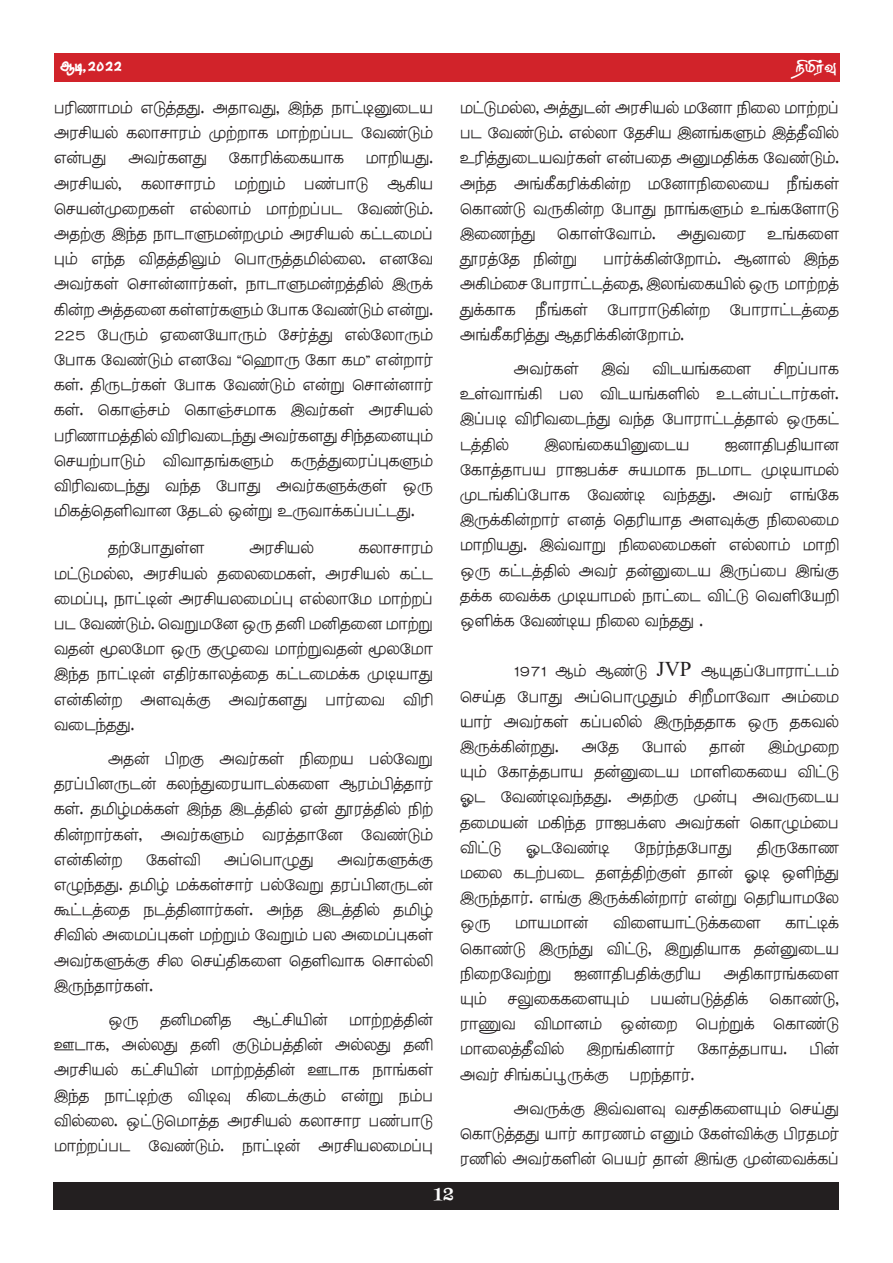
<style>
.page{position:relative;width:893px;height:1263px;background:#fff}
.page>*{position:absolute;margin:0;border:0;box-sizing:border-box;transform-origin:0 0}
.t1{font:27px "NC Geetha";color:#fff}
.t2{font:21px/25.2px "NC Veena";color:#231f20;text-align:justify}
.t3{font:19.5px "NC Elam";color:#fff}
.t4{font:19.5px "NC Kanesh";color:#fff}
.s1{font-family:"Times New Roman"}
</style>
<div class="page">
<div style="left:54px;top:54px;width:785px;height:28px;background:#d1232a"></div>
<div style="left:54px;top:1182px;width:785px;height:27px;background:#231f20"></div>
<p class="t3" style="left:60px;top:56px;width:64px">Mb&gt;2022</p>
<p class="t4" style="left:796px;top:57px;width:42px">epkpu;T</p>
<p class="t2" style="left:54px;top:95px;width:380px">gupzhkk; vLj;jJ. mjhtJ&gt; ,e;j ehl;bDila murpay; fyhrhuk; Kw;whf khw;wg;gl Ntz;Lk; vd;gJ mtu;fsJ Nfhupf;ifahf khwpaJ. murpay;&gt; fyhrhuk; kw;Wk; gz;ghL Mfpa nrad;Kiwfs; vy;yhk; khw;wg;gl Ntz;Lk;. mjw;F ,e;j ehlhSkd;wKk; murpay; fl;likg; Gk; ve;j tpjj;jpYk; nghUj;jkpy;iy. vdNt mtu;fs; nrhd;dhu;fs;&gt; ehlhSkd;wj;jpy; ,Uf; fpd;w mj;jid fs;su;fSk; Nghf Ntz;Lk; vd;W.<br>225 NgUk; VidNahUk; Nru;j;J vy;NyhUk; Nghf Ntz;Lk; vdNt “n`hU Nfh fk” vd;whu; fs;. jpUlu;fs; Nghf Ntz;Lk; vd;W nrhd;dhu; fs;. nfhQ;rk; nfhQ;rkhf ,tu;fs; murpay; gupzhkj;jpy; tpuptile;J mtu;fsJ rpe;jidAk; nraw;ghLk; tpthjq;fSk; fUj;Jiug;GfSk; tpuptile;J te;j NghJ mtu;fSf;Fs; xU kpfj;njspthd Njly; xd;W cUthf;fg;gl;lJ.</p>
<p class="t2" style="left:108px;top:536px;width:98px">jw;NghJs;s</p>
<p class="t2" style="left:249px;top:536px;width:66px">murpay;</p>
<p class="t2" style="left:54px;top:536px;width:380px;text-indent:305px">fyhrhuk; kl;Lky;y&gt; murpay; jiyikfs;&gt; murpay; fl;l ikg;G&gt; ehl;bd; murpayikg;G vy;yhNk khw;wg; gl Ntz;Lk;. ntWkNd xU jdp kdpjid khw;W tjd; %yNkh xU FOit khw;Wtjd; %yNkh ,e;j ehl;bd; vjpu;fhyj;ij fl;likf;f KbahJ vd;fpd;w msTf;F mtu;fsJ ghu;it tpup tile;jJ.</p>
<p class="t2" style="left:54px;top:746px;width:380px;text-indent:54px">mjd; gpwF mtu;fs; epiwa gy;NtW jug;gpdUld; fye;Jiuahly;fis Muk;gpj;jhu; fs;. jkpo;kf;fs; ,e;j ,lj;jpy; Vd; J}uj;jpy; epw; fpd;whu;fs;&gt; mtu;fSk; tuj;jhNd Ntz;Lk; vd;fpd;w Nfs;tp mg;nghOJ mtu;fSf;F vOe;jJ. jkpo; kf;fs;rhu; gy;NtW jug;gpdUld; $l;lj;ij elj;jpdhu;fs;. me;j ,lj;jpy; jkpo; rptpy; mikg;Gfs; kw;Wk; NtWk; gy mikg;Gfs; mtu;fSf;F rpy nra;jpfis njspthf nrhy;yp ,Ue;jhu;fs;.</p>
<p class="t2" style="left:54px;top:1007px;width:380px;text-indent:54px">xU jdpkdpj Ml;rpapd; khw;wj;jpd; Clhf&gt; my;yJ jdp FLk;gj;jpd; my;yJ jdp murpay; fl;rpapd; khw;wj;jpd; Clhf ehq;fs; ,e;j ehl;bw;F tpbT fpilf;Fk; vd;W ek;g tpy;iy. xl;Lnkhj;j murpay; fyhrhu gz;ghL khw;wg;gl Ntz;Lk;. ehl;bd; murpayikg;G</p>
<p class="t2" style="left:460px;top:95px;width:380px">kl;Lky;y&gt; mj;Jld; murpay; kNdh epiy khw;wg; gl Ntz;Lk;. vy;yh Njrpa ,dq;fSk; ,j;jPtpy; cupj;Jilatu;fs; vd;gij mDkjpf;f Ntz;Lk;. me;j mq;fPfupf;fpd;w kNdhepiyia ePq;fs; nfhz;L tUfpd;w NghJ ehq;fSk; cq;fNshL ,ize;J nfhs;Nthk;. mJtiu cq;fis J}uj;Nj epd;W</p>
<p class="t2" style="left:460px;top:247px;width:380px;text-indent:144px">ghu;f;fpd;Nwhk;. Mdhy; ,e;j mfpk;ir Nghuhl;lj;ij&gt; ,yq;ifapy; xU khw;wj; Jf;fhf ePq;fs; NghuhLfpd;w Nghuhl;lj;ij mq;fPfupj;J Mjupf;fpd;Nwhk;.</p>
<p class="t2" style="left:460px;top:356px;width:380px;text-indent:54px">mtu;fs; ,t; tplaq;fis rpwg;ghf cs;thq;fp gy tplaq;fspy; cld;gl;lhu;fs;. ,g;gb tpuptile;J te;j Nghuhl;lj;jhy; xUfl; lj;jpy;</p>
<p class="t2" style="left:460px;top:432px;width:380px;text-indent:265px">[dhjpgjpahd Nfhj;jhga uh[gf;r Rakhf elkhl Kbahky; Klq;fpg;Nghf Ntz;b te;jJ. mtu; vq;Nf ,Uf;fpd;whu; vdj; njupahj msTf;F epiyik khwpaJ. ,t;thW epiyikfs; vy;yhk; khwp xU fl;lj;jpy; mtu; jd;Dila ,Ug;ig ,q;F jf;f itf;f Kbahky; ehl;il tpl;L ntspNawp xspf;f Ntz;ba epiy te;jJ .</p>
<p class="t2" style="left:460px;top:659px;width:380px;text-indent:54px">1971 Mk; Mz;L <span class="s1">JVP</span> MAjg;Nghuhl;lk; nra;j NghJ mg;nghOJk; rpwPkhNth mk;ik ahu; mtu;fs; fg;gypy; ,Ue;jjhf xU jfty; ,Uf;fpd;wJ. mNj Nghy; jhd; ,k;Kiw Ak; Nfhj;jgha jd;Dila khspifia tpl;L Xl Ntz;bte;jJ. mjw;F Kd;G mtUila jikad; kfpe;j uh[gf;] mtu;fs; nfhOk;ig tpl;L XlNtz;b Neu;e;jNghJ jpUNfhz kiy flw;gil jsj;jpw;Fs; jhd; Xb xspe;J ,Ue;jhu;. vq;F ,Uf;fpd;whu; vd;W njupahkNy xU khakhd; tpisahl;Lf;fis fhl;bf; nfhz;L ,Ue;J tpl;L&gt; ,Wjpahf jd;Dila epiwNtw;W [dhjpgjpf;Fupa mjpfhuq;fis Ak; rYiffisAk; gad;gLj;jpf; nfhz;L&gt; uhZt tpkhdk; xd;iw ngw;Wf; nfhz;L khiyj;jPtpy; ,wq;fpdhu; Nfhj;jgha. gpd; mtu; rpq;fg;G+Uf;F gwe;jhu;.</p>
<p class="t2" style="left:460px;top:1096px;width:380px;text-indent:54px">mtUf;F ,t;tsT trjpfisAk; nra;J nfhLj;jJ ahu; fhuzk; vDk; Nfs;tpf;F gpujku; uzpy; mtu;fspd; ngau; jhd; ,q;F Kd;itf;fg;</p>
<p class="t2" style="left:545px;top:432px;width:146px">,yq;ifapDila</p>
<p class="t1" style="left:433px;top:1180px;width:22px">12</p>
</div>
